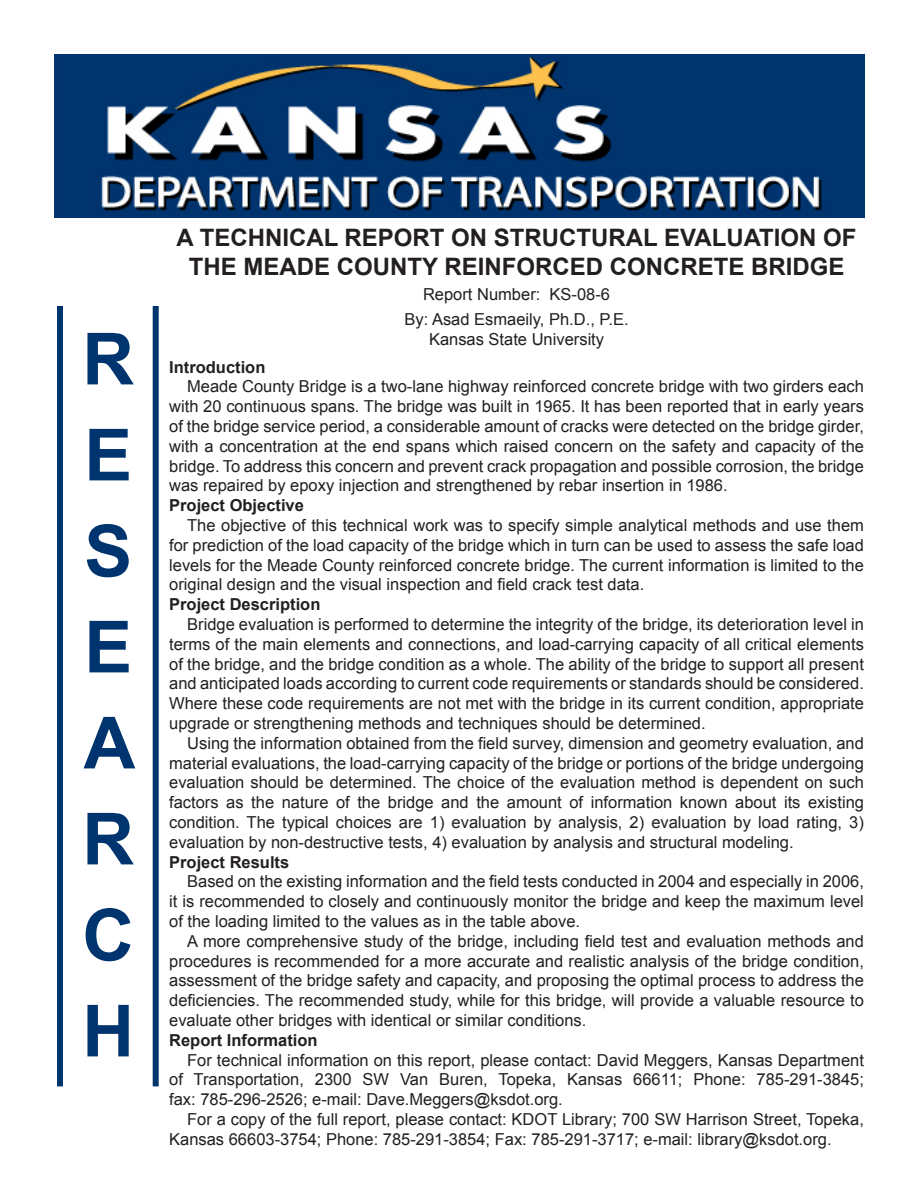
<style>
.page{position:relative;width:918px;height:1188px;background:#fff}
.page>*{position:absolute;margin:0;border:0;box-sizing:border-box;transform-origin:0 0}
.t1{font:700 72px "Arial";color:#00346e}
.t2{font:700 24px/28.8px "Arial";color:#231f20;text-align:center}
.t3{font:16.5px/19.8px "Arial";color:#231f20;text-align:justify}
.t4{font:700 16.5px "Arial";color:#231f20}
</style>
<div class="page">
<img style="left:54px;top:54px;width:811px;height:163px">
<div style="left:57px;top:306px;width:6px;height:780px;background:#00346e"></div>
<div style="left:153px;top:306px;width:6px;height:780px;background:#00346e"></div>
<p class="t1" style="left:82px;top:312px;width:53px">R</p>
<p class="t1" style="left:84px;top:408px;width:41px">E</p>
<p class="t1" style="left:84px;top:504px;width:50px">S</p>
<p class="t1" style="left:84px;top:600px;width:41px">E</p>
<p class="t1" style="left:84px;top:696px;width:53px">A</p>
<p class="t1" style="left:82px;top:792px;width:53px">R</p>
<p class="t1" style="left:82px;top:888px;width:46px">C</p>
<p class="t1" style="left:82px;top:984px;width:43px">H</p>
<p class="t2" style="left:177px;top:224px;width:682px">A TECHNICAL REPORT ON STRUCTURAL EVALUATION OF<br>THE MEADE COUNTY REINFORCED CONCRETE BRIDGE</p>
<p class="t3" style="left:423px;top:284px;width:189px">Report Number: KS-08-6</p>
<p class="t3" style="left:405px;top:310px;width:226px">By: Asad Esmaeily, Ph.D., P.E.</p>
<p class="t3" style="left:429px;top:329px;width:177px">Kansas State University</p>
<p class="t4" style="left:169px;top:356px;width:98px">INTRODUCTION</p>
<p class="t3" style="left:169px;top:377px;width:696px;text-indent:18px">Meade County Bridge is a two-lane highway reinforced concrete bridge with two girders each with 20 continuous spans. The bridge was built in 1965. It has been reported that in early years of the bridge service period, a considerable amount of cracks were detected on the bridge girder, with a concentration at the end spans which raised concern on the safety and capacity of the bridge. To address this concern and prevent crack propagation and possible corrosion, the bridge was repaired by epoxy injection and strengthened by rebar insertion in 1986.</p>
<p class="t4" style="left:169px;top:495px;width:136px">PROJECT OBJECTIVE</p>
<p class="t3" style="left:169px;top:515px;width:696px;text-indent:18px">The objective of this technical work was to specify simple analytical methods and use them for prediction of the load capacity of the bridge which in turn can be used to assess the safe load levels for the Meade County reinforced concrete bridge. The current information is limited to the original design and the visual inspection and field crack test data.</p>
<p class="t4" style="left:169px;top:594px;width:153px">PROJECT DESCRIPTION</p>
<p class="t3" style="left:169px;top:614px;width:696px;text-indent:18px">Bridge evaluation is performed to determine the integrity of the bridge, its deterioration level in terms of the main elements and connections, and load-carrying capacity of all critical elements of the bridge, and the bridge condition as a whole. The ability of the bridge to support all present and anticipated loads according to current code requirements or standards should be considered.<br>Where these code requirements are not met with the bridge in its current condition, appropriate upgrade or strengthening methods and techniques should be determined.</p>
<p class="t3" style="left:169px;top:733px;width:696px;text-indent:18px">Using the information obtained from the field survey, dimension and geometry evaluation, and material evaluations, the load-carrying capacity of the bridge or portions of the bridge undergoing evaluation should be determined. The choice of the evaluation method is dependent on such factors as the nature of the bridge and the amount of information known about its existing condition. The typical choices are 1) evaluation by analysis, 2) evaluation by load rating, 3) evaluation by non-destructive tests, 4) evaluation by analysis and structural modeling.</p>
<p class="t4" style="left:169px;top:851px;width:122px">PROJECT RESULTS</p>
<p class="t3" style="left:169px;top:872px;width:696px;text-indent:18px">Based on the existing information and the field tests conducted in 2004 and especially in 2006, it is recommended to closely and continuously monitor the bridge and keep the maximum level of the loading limited to the values as in the table above.</p>
<p class="t3" style="left:169px;top:931px;width:696px;text-indent:18px">A more comprehensive study of the bridge, including field test and evaluation methods and procedures is recommended for a more accurate and realistic analysis of the bridge condition, assessment of the bridge safety and capacity, and proposing the optimal process to address the deficiencies. The recommended study, while for this bridge, will provide a valuable resource to evaluate other bridges with identical or similar conditions.</p>
<p class="t4" style="left:169px;top:1029px;width:150px">REPORT INFORMATION</p>
<p class="t3" style="left:169px;top:1050px;width:696px;text-indent:18px">For technical information on this report, please contact: David Meggers, Kansas Department of Transportation, 2300 SW Van Buren, Topeka, Kansas 66611; Phone: 785-291-3845; fax: 785-296-2526; e-mail: Dave.Meggers@ksdot.org.</p>
<p class="t3" style="left:169px;top:1109px;width:696px;text-indent:18px">For a copy of the full report, please contact: KDOT Library; 700 SW Harrison Street, Topeka,<br>Kansas 66603-3754; Phone: 785-291-3854; Fax: 785-291-3717; e-mail: library@ksdot.org.</p>
</div>
